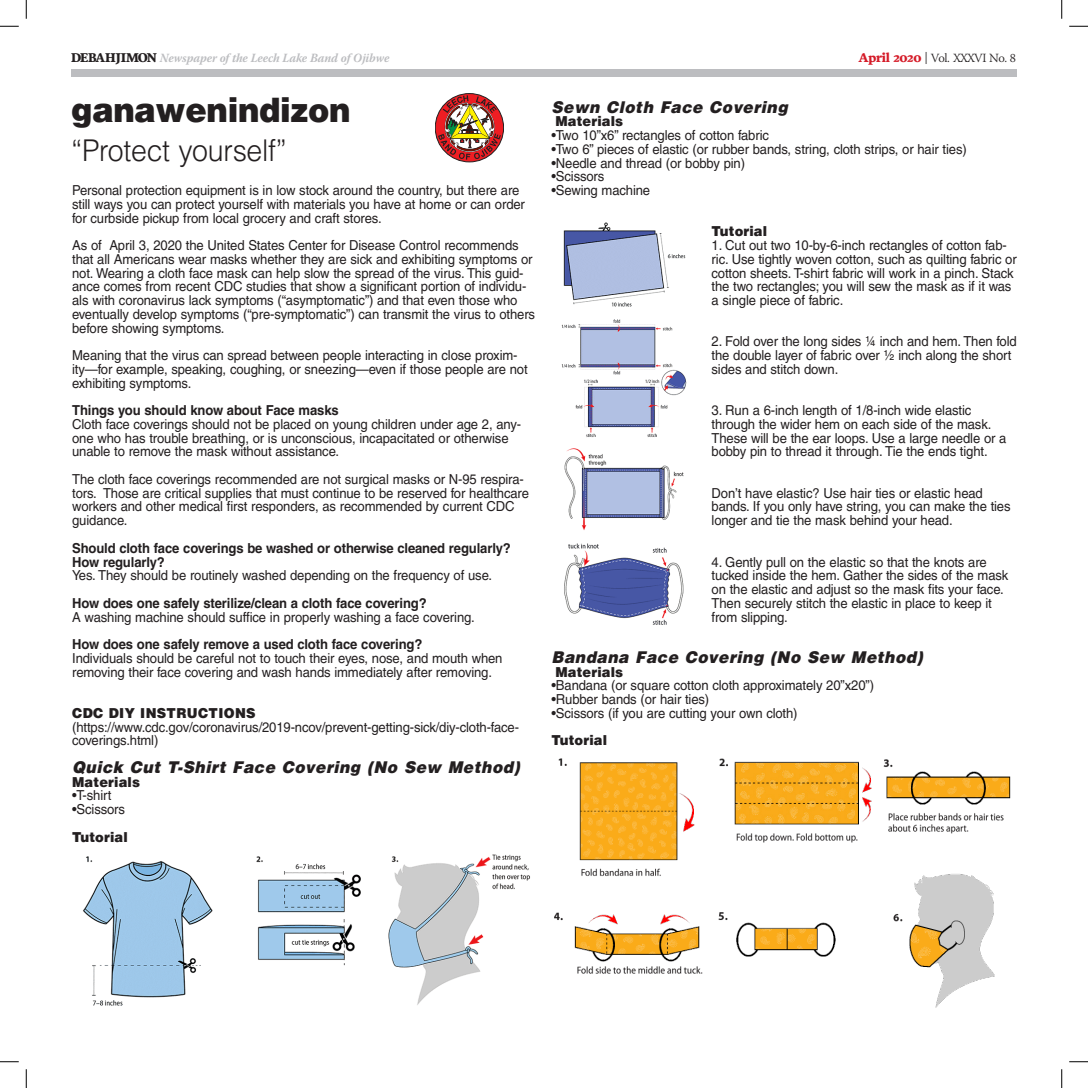
<style>
.page{position:relative;width:1088px;height:1088px;background:#fff}
.page>*{position:absolute;margin:0;border:0;box-sizing:border-box;transform-origin:0 0}
.Main_Text{font:900 33.75px "Helvetica LT Pro";letter-spacing:-.01em;color:#231f20;scale:.95 1}
.Main_Text-2{font:300 30px "Helvetica LT Pro";letter-spacing:-.01em;color:#231f20;scale:.95 1}
.Main_Text-3{font:italic 900 16.25px "Helvetica LT Pro";letter-spacing:.035em;color:#231f20;scale:.95 1}
.Main_Text-4{font:13.75px/13.8px "Helvetica LT Pro";letter-spacing:-.01em;color:#231f20;scale:.95 1}
.Main_Text-5{font:700 13.75px/13.8px "Helvetica LT Pro";letter-spacing:-.01em;color:#231f20;scale:.95 1}
.Main_Text-6{font:900 13.75px "Helvetica LT Pro";letter-spacing:.01em;color:#231f20;scale:.95 1}
.t1{font:italic 700 12.5px "Warnock Pro";letter-spacing:-.01em;color:#bcbdc0;scale:.95 1}
.t2{font:300 12.5px "Warnock Pro";letter-spacing:-.095em;color:#231f20}
.s1{font-family:"Poynter Text";font-style:normal;color:#231f20}
.s2{font-family:"Poynter Text";font-weight:700;color:#d51b28}
</style>
<div class="page">
<div style="left:71px;top:69px;width:945px;height:8px;background:#bcbdc0"></div>
<svg style="left:435px;top:93px;width:69px;height:69px"></svg>
<img style="left:563px;top:222px;width:123px;height:85px">
<img style="left:561px;top:319px;width:126px;height:118px">
<img style="left:564px;top:448px;width:120px;height:82px">
<img style="left:564px;top:543px;width:120px;height:82px">
<img style="left:83px;top:856px;width:130px;height:150px">
<img style="left:256px;top:856px;width:105px;height:110px">
<img style="left:388px;top:854px;width:142px;height:151px">
<img style="left:554px;top:758px;width:149px;height:216px">
<img style="left:718px;top:758px;width:153px;height:199px">
<img style="left:883px;top:759px;width:128px;height:75px">
<img style="left:866px;top:863px;width:129px;height:145px">
<svg style="left:0;top:25px;width:19px;height:2px"></svg>
<svg style="left:1069px;top:25px;width:19px;height:2px"></svg>
<svg style="left:0;top:1061px;width:19px;height:1px"></svg>
<svg style="left:1069px;top:1061px;width:19px;height:1px"></svg>
<svg style="left:25px;top:0;width:2px;height:19px"></svg>
<svg style="left:25px;top:1069px;width:2px;height:19px"></svg>
<svg style="left:1061px;top:0;width:1px;height:19px"></svg>
<svg style="left:1061px;top:1069px;width:1px;height:19px"></svg>
<p class="t1" style="left:71px;top:50px;width:336px"><span class="s1">DEBAHJIMON</span> Newspaper of the Leech Lake Band of Ojibwe</p>
<p class="t2" style="left:858px;top:50px;width:159px"><span class="s2">April 2020</span> | Vol. XXXVI No. 8</p>
<p class="Main_Text" style="left:71px;top:88px;width:295px">ganawenindizon</p>
<p class="Main_Text-2" style="left:71px;top:131px;width:228px">“Protect yourself”</p>
<p class="Main_Text-4" style="left:72px;top:183px;width:478px">Personal protection equipment is in low stock around the country, but there are still ways you can protect yourself with materials you have at home or can order for curbside pickup from local grocery and craft stores.</p>
<p class="Main_Text-4" style="left:72px;top:238px;width:489px">As of April 3, 2020 the United States Center for Disease Control recommends that all Americans wear masks whether they are sick and exhibiting symptoms or not. Wearing a cloth face mask can help slow the spread of the virus. This guid&shy;ance comes from recent CDC studies that show a significant portion of individu&shy;als with coronavirus lack symptoms (“asymptomatic”) and that even those who eventually develop symptoms (“pre-symptomatic”) can transmit the virus to others before showing symptoms.</p>
<p class="Main_Text-4" style="left:72px;top:348px;width:481px">Meaning that the virus can spread between people interacting in close proxim&shy;ity—for example, speaking, coughing, or sneezing—even if those people are not exhibiting symptoms.</p>
<p class="Main_Text-5" style="left:72px;top:403px;width:282px">Things you should know about Face masks</p>
<p class="Main_Text-4" style="left:72px;top:417px;width:474px">Cloth face coverings should not be placed on young children under age 2, any&shy;one who has trouble breathing, or is unconscious, incapacitated or otherwise unable to remove the mask without assistance.</p>
<p class="Main_Text-4" style="left:72px;top:472px;width:482px">The cloth face coverings recommended are not surgical masks or N-95 respira&shy;tors. Those are critical supplies that must continue to be reserved for healthcare workers and other medical first responders, as recommended by current CDC guidance.</p>
<p class="Main_Text-5" style="left:72px;top:541px;width:463px">Should cloth face coverings be washed or otherwise cleaned regularly?<br>How regularly?</p>
<p class="Main_Text-4" style="left:72px;top:568px;width:443px">Yes. They should be routinely washed depending on the frequency of use.</p>
<p class="Main_Text-5" style="left:72px;top:596px;width:375px">How does one safely sterilize/clean a cloth face covering?</p>
<p class="Main_Text-4" style="left:72px;top:610px;width:425px">A washing machine should suffice in properly washing a face covering.</p>
<p class="Main_Text-5" style="left:72px;top:637px;width:370px">How does one safely remove a used cloth face covering?</p>
<p class="Main_Text-4" style="left:72px;top:651px;width:454px">Individuals should be careful not to touch their eyes, nose, and mouth when removing their face covering and wash hands immediately after removing.</p>
<p class="Main_Text-6" style="left:72px;top:704px;width:195px">CDC DIY INSTRUCTIONS</p>
<p class="Main_Text-4" style="left:72px;top:720px;width:472px">(https://www.cdc.gov/coronavirus/2019-ncov/prevent-getting-sick/diy-cloth-face&shy;coverings.html)</p>
<p class="Main_Text-3" style="left:72px;top:756px;width:472px">Quick Cut T-Shirt Face Covering (No Sew Method)</p>
<p class="Main_Text-6" style="left:72px;top:772px;width:73px">Materials</p>
<p class="Main_Text-4" style="left:72px;top:788px;width:43px">•T-shirt</p>
<p class="Main_Text-4" style="left:72px;top:802px;width:57px">•Scissors</p>
<p class="Main_Text-6" style="left:72px;top:827px;width:60px">Tutorial</p>
<p class="Main_Text-3" style="left:551px;top:96px;width:250px">Sewn Cloth Face Covering</p>
<p class="Main_Text-6" style="left:555px;top:112px;width:73px">Materials</p>
<p class="Main_Text-4" style="left:551px;top:128px;width:230px">•Two 10”x6” rectangles of cotton fabric</p>
<p class="Main_Text-4" style="left:551px;top:142px;width:438px">•Two 6” pieces of elastic (or rubber bands, string, cloth strips, or hair ties)</p>
<p class="Main_Text-4" style="left:551px;top:156px;width:205px">•Needle and thread (or bobby pin)</p>
<p class="Main_Text-4" style="left:551px;top:170px;width:57px">•Scissors</p>
<p class="Main_Text-4" style="left:551px;top:183px;width:105px">•Sewing machine</p>
<p class="Main_Text-6" style="left:711px;top:222px;width:60px">Tutorial</p>
<p class="Main_Text-4" style="left:711px;top:238px;width:323px">1. Cut out two 10-by-6-inch rectangles of cotton fab&shy;ric. Use tightly woven cotton, such as quilting fabric or cotton sheets. T-shirt fabric will work in a pinch. Stack the two rectangles; you will sew the mask as if it was a single piece of fabric.</p>
<p class="Main_Text-4" style="left:711px;top:335px;width:323px">2. Fold over the long sides ¼ inch and hem. Then fold the double layer of fabric over ½ inch along the short sides and stitch down.</p>
<p class="Main_Text-4" style="left:711px;top:403px;width:312px">3. Run a 6-inch length of 1/8-inch wide elastic through the wider hem on each side of the mask.<br>These will be the ear loops. Use a large needle or a bobby pin to thread it through. Tie the ends tight.</p>
<p class="Main_Text-4" style="left:711px;top:486px;width:316px">Don’t have elastic? Use hair ties or elastic head bands. If you only have string, you can make the ties longer and tie the mask behind your head.</p>
<p class="Main_Text-4" style="left:711px;top:555px;width:314px">4. Gently pull on the elastic so that the knots are tucked inside the hem. Gather the sides of the mask on the elastic and adjust so the mask fits your face.<br>Then securely stitch the elastic in place to keep it from slipping.</p>
<p class="Main_Text-3" style="left:551px;top:646px;width:392px">Bandana Face Covering (No Sew Method)</p>
<p class="Main_Text-6" style="left:555px;top:662px;width:73px">Materials</p>
<p class="Main_Text-4" style="left:551px;top:678px;width:341px">•Bandana (or square cotton cloth approximately 20”x20”)</p>
<p class="Main_Text-4" style="left:551px;top:692px;width:168px">•Rubber bands (or hair ties)</p>
<p class="Main_Text-4" style="left:551px;top:706px;width:260px">•Scissors (if you are cutting your own cloth)</p>
<p class="Main_Text-6" style="left:551px;top:731px;width:60px">Tutorial</p>
</div>
